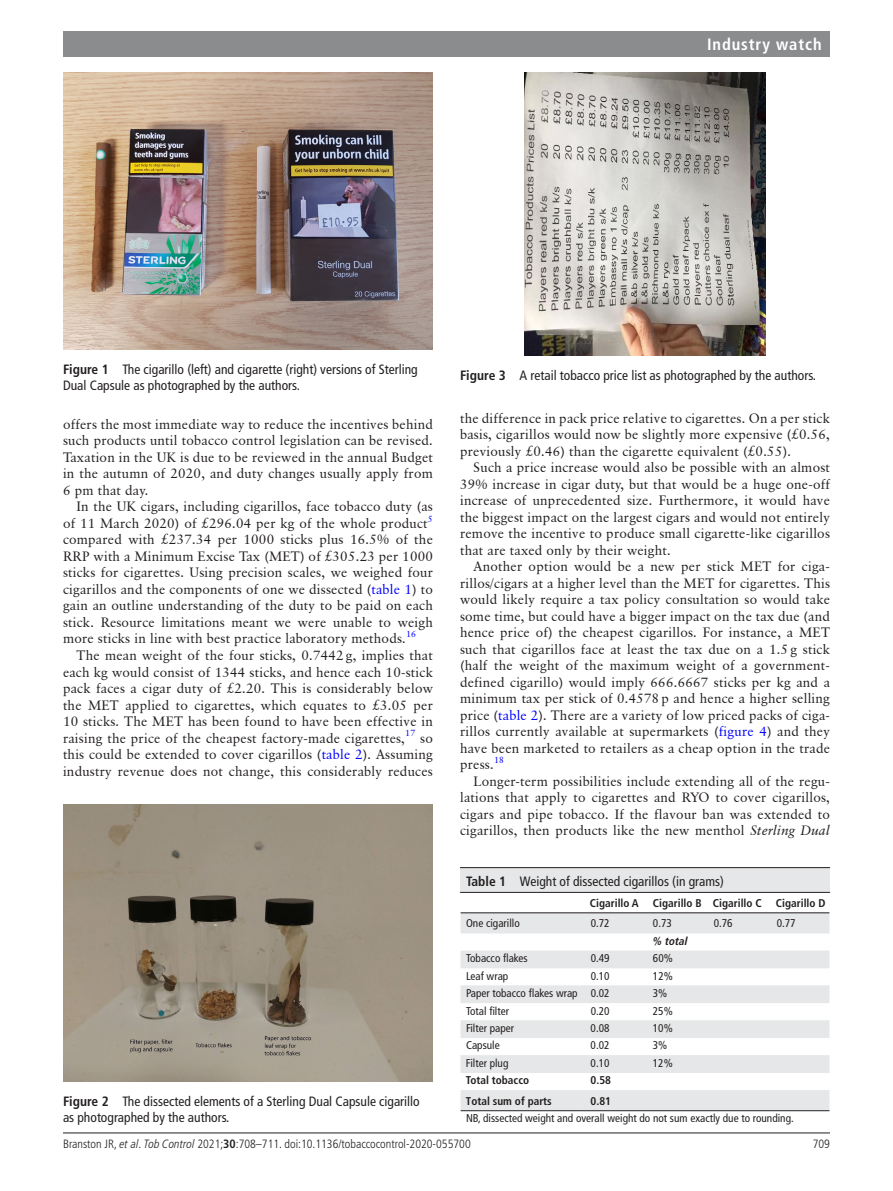
<style>
.page{position:relative;width:893px;height:1191px;background:#fff}
.page>*{position:absolute;margin:0;border:0;box-sizing:border-box;transform-origin:0 0}
.t1{font:700 condensed 16.5px "Frutiger LT Pro";letter-spacing:.055em;color:#fff}
.t2{font:13.5px/16.5px "Classical Garamond BT";letter-spacing:.015em;color:#231f20;text-align:justify}
.t3{font:condensed 13.5px/16.5px "Frutiger LT Pro";color:#231f20}
.t4{font:300 condensed 12px "Frutiger LT Pro";color:#231f20}
.t5{font:condensed 11.25px "Frutiger LT Pro";color:#231f20}
.t6{font:700 condensed 11.25px "Frutiger LT Pro";color:#231f20}
.t7{font:italic 700 condensed 11.25px "Frutiger LT Pro";color:#231f20}
.s1{font-weight:700}
.s2{color:#00f}
.s3{font-style:italic}
</style>
<div class="page">
<hr style="left:63px;top:1132px;width:767px;height:1px;background:#231f20">
<div style="left:63px;top:31px;width:767px;height:25px;background:#8a8c8e"></div>
<img style="left:63px;top:72px;width:370px;height:277px">
<img style="left:63px;top:804px;width:370px;height:277px">
<img style="left:525px;top:72px;width:240px;height:284px">
<div style="left:460px;top:867px;width:370px;height:255px;background:#e6e7e8"></div>
<hr style="left:460px;top:867px;width:370px;height:1px;background:#231f20">
<div style="left:461px;top:893px;width:369px;height:19px;background:#fff"></div>
<svg style="left:461px;top:913px;width:369px;height:197px"></svg>
<div style="left:460px;top:1110px;width:370px;height:12px;background:#fff"></div>
<hr style="left:460px;top:892px;width:124px;height:1px;background:#231f20">
<hr style="left:460px;top:912px;width:124px;height:1px;background:#231f20">
<hr style="left:584px;top:892px;width:63px;height:1px;background:#231f20">
<hr style="left:584px;top:912px;width:63px;height:1px;background:#231f20">
<hr style="left:647px;top:892px;width:60px;height:1px;background:#231f20">
<hr style="left:647px;top:912px;width:60px;height:1px;background:#231f20">
<hr style="left:707px;top:892px;width:63px;height:1px;background:#231f20">
<hr style="left:707px;top:912px;width:63px;height:1px;background:#231f20">
<hr style="left:770px;top:892px;width:60px;height:1px;background:#231f20">
<hr style="left:770px;top:912px;width:60px;height:1px;background:#231f20">
<hr style="left:460px;top:1110px;width:124px;height:1px;background:#231f20">
<hr style="left:584px;top:1110px;width:63px;height:1px;background:#231f20">
<hr style="left:647px;top:1110px;width:60px;height:1px;background:#231f20">
<hr style="left:707px;top:1110px;width:63px;height:1px;background:#231f20">
<hr style="left:770px;top:1110px;width:60px;height:1px;background:#231f20">
<svg style="left:460px;top:892px;width:1px;height:220px"></svg>
<p class="t1" style="left:707px;top:34px;width:116px">Industry watch</p>
<p class="t3" style="left:63px;top:361px;width:356px"><span class="s1">Figure 1</span> The cigarillo (left) and cigarette (right) versions of Sterling<br>Dual Capsule as photographed by the authors.</p>
<p class="t2" style="left:63px;top:416px;width:371px">offers the most immediate way to reduce the incentives behind such products until tobacco control legislation can be revised.<br>Taxation in the UK is due to be reviewed in the annual Budget in the autumn of 2020, and duty changes usually apply from 6 pm that day.</p>
<p class="t2" style="left:63px;top:498px;width:371px;text-indent:14px">In the UK cigars, including cigarillos, face tobacco duty (as of 11 March 2020) of £296.04 per kg of the whole product<sup>5 </sup>compared with £237.34 per 1000 sticks plus 16.5% of the RRP with a Minimum Excise Tax (MET) of £305.23 per 1000 sticks for cigarettes. Using precision scales, we weighed four cigarillos and the components of one we dissected (<span class="s2">table 1</span>) to gain an outline understanding of the duty to be paid on each stick. Resource limitations meant we were unable to weigh more sticks in line with best practice laboratory methods.<sup>16</sup></p>
<p class="t2" style="left:63px;top:647px;width:371px;text-indent:14px">The mean weight of the four sticks, 0.7442 g, implies that each kg would consist of 1344 sticks, and hence each 10-stick pack faces a cigar duty of £2.20. This is considerably below the MET applied to cigarettes, which equates to £3.05 per 10 sticks. The MET has been found to have been effective in raising the price of the cheapest factory-made cigarettes,<sup>17</sup> so this could be extended to cover cigarillos (<span class="s2">table 2</span>). Assuming industry revenue does not change, this considerably reduces</p>
<p class="t3" style="left:63px;top:1092px;width:358px"><span class="s1">Figure 2</span> The dissected elements of a Sterling Dual Capsule cigarillo as photographed by the authors.</p>
<p class="t3" style="left:460px;top:367px;width:357px"><span class="s1">Figure 3</span> A retail tobacco price list as photographed by the authors.</p>
<p class="t2" style="left:460px;top:409px;width:371px">the difference in pack price relative to cigarettes. On a per stick basis, cigarillos would now be slightly more expensive (£0.56, previously £0.46) than the cigarette equivalent (£0.55).</p>
<p class="t2" style="left:460px;top:459px;width:371px;text-indent:14px">Such a price increase would also be possible with an almost 39% increase in cigar duty, but that would be a huge one-off increase of unprecedented size. Furthermore, it would have the biggest impact on the largest cigars and would not entirely remove the incentive to produce small cigarette-like cigarillos that are taxed only by their weight.</p>
<p class="t2" style="left:460px;top:558px;width:371px;text-indent:14px">Another option would be a new per stick MET for ciga&shy;rillos/cigars at a higher level than the MET for cigarettes. This would likely require a tax policy consultation so would take some time, but could have a bigger impact on the tax due (and hence price of) the cheapest cigarillos. For instance, a MET such that cigarillos face at least the tax due on a 1.5 g stick (half the weight of the maximum weight of a government&shy;defined cigarillo) would imply 666.6667 sticks per kg and a minimum tax per stick of 0.4578 p and hence a higher selling price (<span class="s2">table 2</span>). There are a variety of low priced packs of ciga&shy;rillos currently available at supermarkets (<span class="s2">figure 4</span>) and they have been marketed to retailers as a cheap option in the trade press.<sup>18</sup></p>
<p class="t2" style="left:460px;top:772px;width:371px;text-indent:14px">Longer-term possibilities include extending all of the regu&shy;lations that apply to cigarettes and RYO to cover cigarillos, cigars and pipe tobacco. If the flavour ban was extended to cigarillos, then products like the new menthol <span class="s3">Sterling Dual</span></p>
<p class="t3" style="left:466px;top:873px;width:259px"><span class="s1">Table 1</span> Weight of dissected cigarillos (in grams)</p>
<p class="t6" style="left:590px;top:896px;width:50px">Cigarillo A</p>
<p class="t6" style="left:653px;top:896px;width:110px">Cigarillo B Cigarillo C</p>
<p class="t6" style="left:776px;top:896px;width:51px">Cigarillo D</p>
<p class="t5" style="left:466px;top:916px;width:55px">One cigarillo</p>
<p class="t5" style="left:591px;top:916px;width:20px">0.72</p>
<p class="t5" style="left:653px;top:916px;width:20px">0.73</p>
<p class="t5" style="left:714px;top:916px;width:20px">0.76</p>
<p class="t5" style="left:777px;top:916px;width:20px">0.77</p>
<p class="t7" style="left:653px;top:934px;width:36px">% total</p>
<p class="t5" style="left:466px;top:951px;width:63px">Tobacco flakes</p>
<p class="t5" style="left:591px;top:951px;width:20px">0.49</p>
<p class="t5" style="left:653px;top:951px;width:21px">60%</p>
<p class="t5" style="left:466px;top:969px;width:44px">Leaf wrap</p>
<p class="t5" style="left:591px;top:969px;width:20px">0.10</p>
<p class="t5" style="left:653px;top:969px;width:21px">12%</p>
<p class="t5" style="left:466px;top:986px;width:145px">Paper tobacco flakes wrap 0.02</p>
<p class="t5" style="left:653px;top:986px;width:16px">3%</p>
<p class="t5" style="left:466px;top:1004px;width:45px">Total filter</p>
<p class="t5" style="left:591px;top:1004px;width:20px">0.20</p>
<p class="t5" style="left:653px;top:1004px;width:21px">25%</p>
<p class="t5" style="left:466px;top:1021px;width:50px">Filter paper</p>
<p class="t5" style="left:591px;top:1021px;width:20px">0.08</p>
<p class="t5" style="left:653px;top:1021px;width:21px">10%</p>
<p class="t5" style="left:466px;top:1039px;width:35px">Capsule</p>
<p class="t5" style="left:591px;top:1039px;width:20px">0.02</p>
<p class="t5" style="left:653px;top:1039px;width:16px">3%</p>
<p class="t5" style="left:466px;top:1056px;width:44px">Filter plug</p>
<p class="t5" style="left:591px;top:1056px;width:20px">0.10</p>
<p class="t5" style="left:653px;top:1056px;width:21px">12%</p>
<p class="t6" style="left:466px;top:1073px;width:65px">Total tobacco</p>
<p class="t6" style="left:591px;top:1073px;width:22px">0.58</p>
<p class="t6" style="left:466px;top:1094px;width:87px">Total sum of parts</p>
<p class="t6" style="left:591px;top:1094px;width:22px">0.81</p>
<p class="t5" style="left:466px;top:1111px;width:329px">NB, dissected weight and overall weight do not sum exactly due to rounding.</p>
<p class="t4" style="left:63px;top:1136px;width:409px">Branston JR, <span class="s3">et al</span>. <span class="s3">Tob Control</span> 2021;<span class="s1">30</span>:708–711. doi:10.1136/tobaccocontrol-2020-055700</p>
<p class="t4" style="left:813px;top:1136px;width:19px">709</p>
</div>
